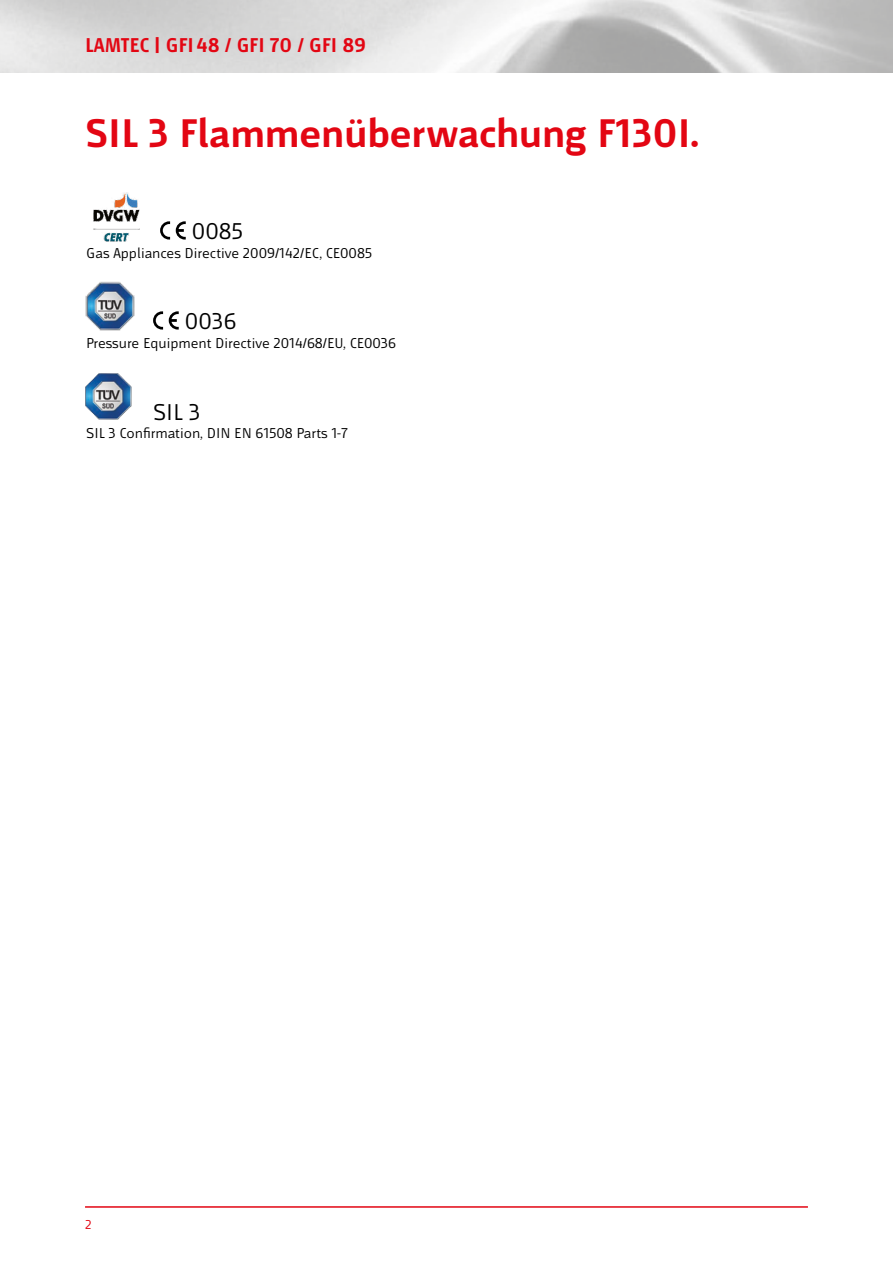
<style>
.page{position:relative;width:893px;height:1263px;background:#fff}
.page>*{position:absolute;margin:0;border:0;box-sizing:border-box;transform-origin:0 0}
.t1{font:700 42px "Mr Jones";color:#e30613}
.t2{font:24px "Mr Jones";color:#000}
.t3{font:700 21px "Mr Jones";color:#e30613}
.t4{font:15px "Mr Jones";color:#000}
.t5{font:13.5px "Mr Jones";color:#e30613}
</style>
<div class="page">
<hr style="left:85px;top:1206px;width:723px;height:2px;background:#e30613">
<img style="left:85px;top:373px;width:47px;height:47px">
<img style="left:93px;top:192px;width:47px;height:50px">
<svg style="left:160px;top:221px;width:10px;height:19px"></svg>
<svg style="left:176px;top:221px;width:10px;height:19px"></svg>
<svg style="left:153px;top:311px;width:10px;height:19px"></svg>
<svg style="left:169px;top:311px;width:10px;height:19px"></svg>
<img style="left:85px;top:282px;width:49px;height:49px">
<h3 class="t3" style="left:85px;top:33px;width:283px">LAMTEC | GFI48 / GFI 70 / GFI 89</h3>
<h1 class="t1" style="left:85px;top:111px;width:615px">SIL 3 Flammenüberwachung F130I.</h1>
<h2 class="t2" style="left:192px;top:218px;width:52px">0085</h2>
<p class="t4" style="left:86px;top:245px;width:287px">Gas Appliances Directive 2009/142/EC, CE0085</p>
<h2 class="t2" style="left:185px;top:308px;width:53px">0036</h2>
<p class="t4" style="left:86px;top:335px;width:312px">Pressure Equipment Directive 2014/68/EU, CE0036</p>
<h2 class="t2" style="left:153px;top:399px;width:49px">SIL 3</h2>
<p class="t4" style="left:86px;top:425px;width:263px">SIL 3 Confirmation, DIN EN 61508 Parts 1-7</p>
<p class="t5" style="left:85px;top:1217px;width:8px">2</p>
</div>
